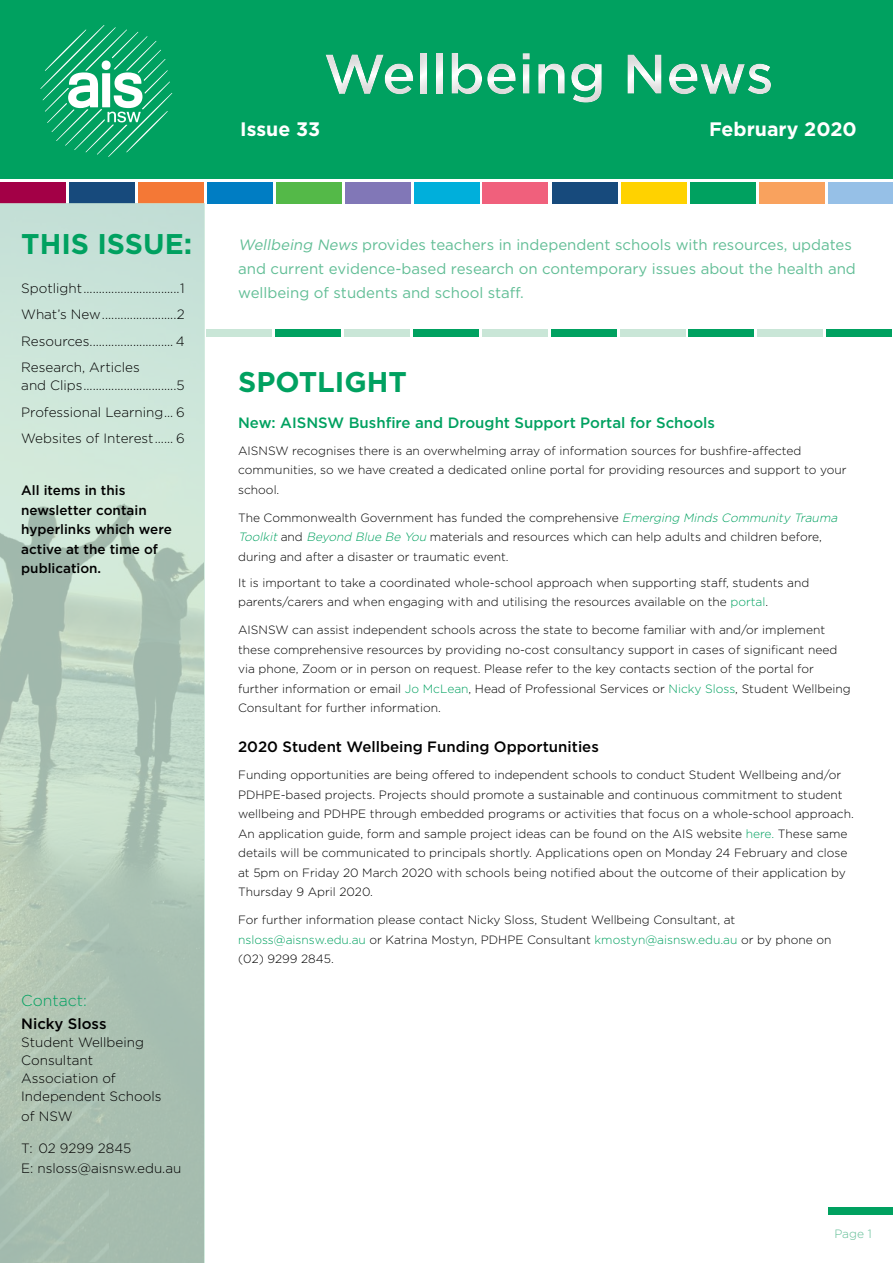
<style>
.page{position:relative;width:893px;height:1263px;background:#fff}
.page>*{position:absolute;margin:0;border:0;box-sizing:border-box;transform-origin:0 0}
.t1{font:500 55.95px "Gotham";letter-spacing:-.005em;color:#fff}
.t2{font:700 28.5px "Gotham";color:#00a160}
.t3{font:700 19.5px "Gotham";color:#fff}
.t4{font:300 15.75px "Gotham";color:#00a160}
.t5{font:15px/24px "Gotham";color:#62be96}
.t6{font:500 15px "Gotham";color:#00a160}
.t7{font:500 15px "Gotham";color:#000}
.t8{font:300 13.5px/26.5px "Gotham";color:#000}
.t9{font:500 13.5px/19.5px "Gotham";color:#000}
.t10{font:300 12px/19.5px "Gotham";color:#000}
.t11{font:300 12px "Gotham";color:#62be96}
.s1{font-style:italic}
.s2{font-style:italic;color:#00a160}
.s3{color:#00a160}
</style>
<div class="page">
<div style="left:0;top:0;width:893px;height:179px;background:#00a160"></div>
<div style="left:0;top:182px;width:65px;height:21px;background:#a30046"></div>
<div style="left:69px;top:182px;width:65px;height:21px;background:#174a7c"></div>
<div style="left:828px;top:182px;width:65px;height:21px;background:#96c0e7"></div>
<div style="left:139px;top:182px;width:65px;height:21px;background:#f47836"></div>
<div style="left:208px;top:182px;width:65px;height:21px;background:#007dc3"></div>
<div style="left:277px;top:182px;width:65px;height:21px;background:#54b948"></div>
<div style="left:346px;top:182px;width:65px;height:21px;background:#8177b7"></div>
<div style="left:414px;top:182px;width:65px;height:21px;background:#00afdb"></div>
<div style="left:483px;top:182px;width:65px;height:21px;background:#f0607c"></div>
<div style="left:552px;top:182px;width:65px;height:21px;background:#174a7c"></div>
<div style="left:621px;top:182px;width:65px;height:21px;background:#ffd200"></div>
<div style="left:690px;top:182px;width:66px;height:21px;background:#00a160"></div>
<div style="left:759px;top:182px;width:65px;height:21px;background:#f9a25e"></div>
<svg style="left:40px;top:25px;width:132px;height:132px"></svg>
<div style="left:302px;top:37px;width:494px;height:81px;background:#000;opacity:.5"></div>
<div style="left:828px;top:1207px;width:65px;height:7px;background:#00a160"></div>
<svg style="left:0;top:203px;width:205px;height:1060px;background:#b9d0c2"></svg>
<div style="left:206px;top:329px;width:65px;height:8px;background:#c9e6d7"></div>
<div style="left:827px;top:329px;width:65px;height:8px;background:#00a160"></div>
<div style="left:758px;top:329px;width:65px;height:8px;background:#c9e6d7"></div>
<div style="left:689px;top:329px;width:65px;height:8px;background:#00a160"></div>
<div style="left:620px;top:329px;width:65px;height:8px;background:#c9e6d7"></div>
<div style="left:552px;top:329px;width:65px;height:8px;background:#00a160"></div>
<div style="left:482px;top:329px;width:65px;height:8px;background:#c9e6d7"></div>
<div style="left:413px;top:329px;width:65px;height:8px;background:#00a160"></div>
<div style="left:344px;top:329px;width:65px;height:8px;background:#c9e6d7"></div>
<div style="left:275px;top:329px;width:65px;height:8px;background:#00a160"></div>
<h1 class="t1" style="left:323px;top:37px;width:452px">Wellbeing News</h1>
<h3 class="t3" style="left:240px;top:116px;width:82px">Issue 33</h3>
<h3 class="t3" style="left:709px;top:116px;width:149px">February 2020</h3>
<h2 class="t2" style="left:21px;top:224px;width:172px">THIS ISSUE:</h2>
<p class="t8" style="left:21px;top:274px;width:165px;text-align:justify">Spotlight...............................1<br>What’s New........................2<br>Resources........................... 4<br>Research, Articles</p>
<p class="t8" style="left:21px;top:372px;width:165px;text-align:justify">and Clips..............................5<br>Professional Learning... 6<br>Websites of Interest...... 6</p>
<h2 class="t2" style="left:238px;top:363px;width:170px">SPOTLIGHT</h2>
<p class="t5" style="left:238px;top:232px;width:619px"><span class="s1">Wellbeing News</span> provides teachers in independent schools with resources, updates and current evidence-based research on contemporary issues about the health and wellbeing of students and school staff.</p>
<p class="t6" style="left:238px;top:413px;width:478px">New: AISNSW Bushfire and Drought Support Portal for Schools</p>
<p class="t10" style="left:238px;top:440px;width:610px">AISNSW recognises there is an overwhelming array of information sources for bushfire-affected communities, so we have created a dedicated online portal for providing resources and support to your school.</p>
<p class="t10" style="left:238px;top:507px;width:604px">The Commonwealth Government has funded the comprehensive <span class="s2">Emerging Minds Community Trauma<br>Toolkit</span>and <span class="s2">Beyond Blue Be You</span> materials and resources which can help adults and children before, during and after a disaster or traumatic event.</p>
<p class="t10" style="left:238px;top:572px;width:573px">It is important to take a coordinated whole-school approach when supporting staff, students and parents/carers and when engaging with and utilising the resources available on the <span class="s3">portal</span>.</p>
<p class="t10" style="left:238px;top:620px;width:614px">AISNSW can assist independent schools across the state to become familiar with and/or implement these comprehensive resources by providing no-cost consultancy support in cases of significant need via phone, Zoom or in person on request. Please refer to the key contacts section of the portal for further information or email <span class="s3">Jo McLean</span>, Head of Professional Services or <span class="s3">Nicky Sloss</span>, Student Wellbeing Consultant for further information.</p>
<p class="t7" style="left:238px;top:737px;width:362px">2020 Student Wellbeing Funding Opportunities</p>
<p class="t10" style="left:238px;top:765px;width:617px">Funding opportunities are being offered to independent schools to conduct Student Wellbeing and/or PDHPE-based projects. Projects should promote a sustainable and continuous commitment to student wellbeing and PDHPE through embedded programs or activities that focus on a whole-school approach.<br>An application guide, form and sample project ideas can be found on the AIS website <span class="s3">here.</span> These same details will be communicated to principals shortly. Applications open on Monday 24 February and close at 5pm on Friday 20 March 2020 with schools being notified about the outcome of their application by Thursday 9 April 2020.</p>
<p class="t10" style="left:238px;top:910px;width:595px">For further information please contact Nicky Sloss, Student Wellbeing Consultant, at <span class="s3">nsloss@aisnsw.edu.au</span> or Katrina Mostyn, PDHPE Consultant <span class="s3">kmostyn@aisnsw.edu.au</span> or by phone on (02) 9299 2845.</p>
<p class="t9" style="left:21px;top:480px;width:152px">All items in this newsletter contain hyperlinks which were active at the time of publication.</p>
<h3 class="t4" style="left:21px;top:990px;width:67px">Contact:</h3>
<p class="t7" style="left:21px;top:1014px;width:87px">Nicky Sloss</p>
<p class="t8" style="left:21px;top:1033px;width:142px;line-height:18px">Student Wellbeing<br>Consultant<br>Association of<br>Independent Schools</p>
<p class="t8" style="left:21px;top:1102px;width:53px">of NSW</p>
<p class="t8" style="left:21px;top:1138px;width:162px;line-height:19.5px">T: 02 9299 2845<br>E: nsloss@aisnsw.edu.au</p>
<p class="t11" style="left:834px;top:1226px;width:39px">Page 1</p>
</div>
